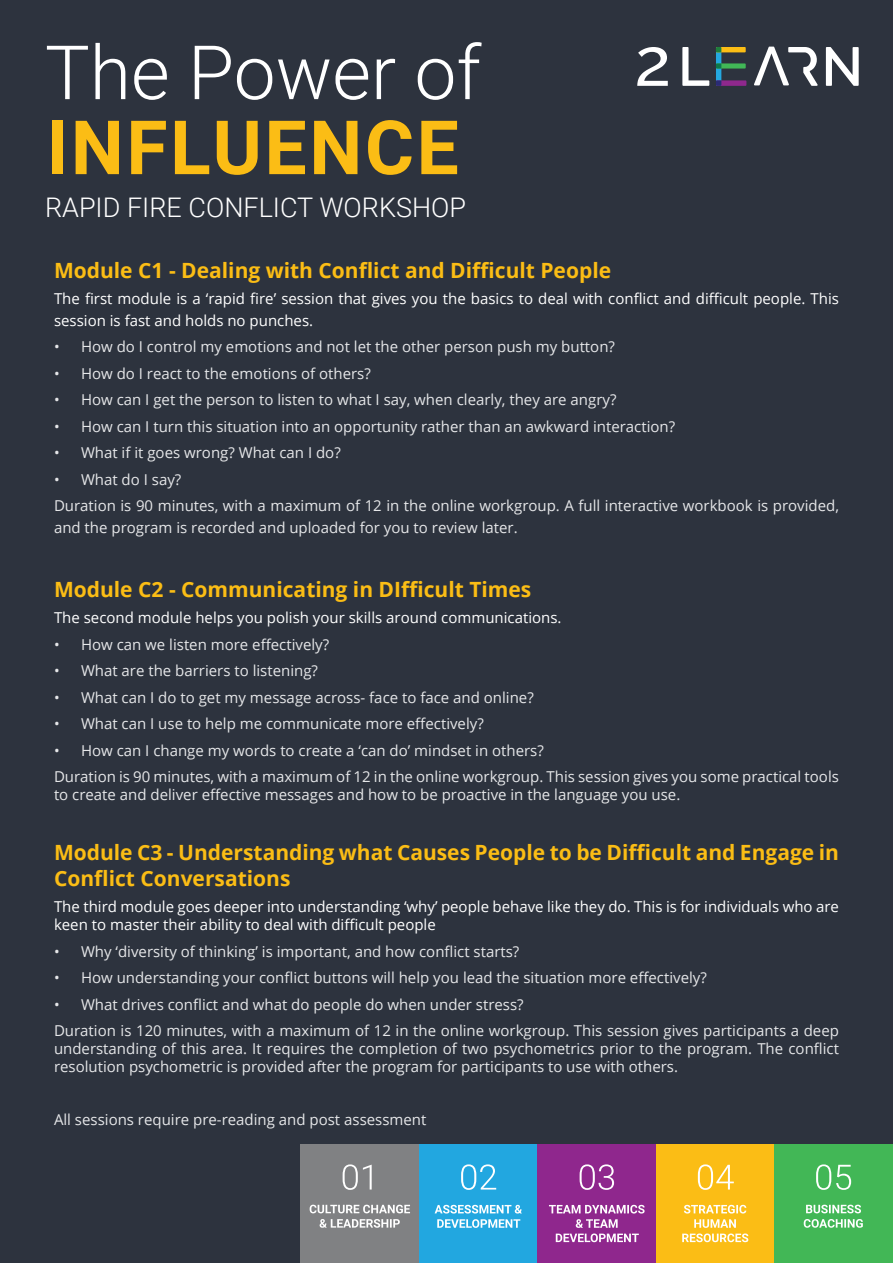
<style>
.page{position:relative;width:893px;height:1263px;background:#2d333e}
.page>*{position:absolute;margin:0;border:0;box-sizing:border-box;transform-origin:0 0}
.Title_3{font:300 75px "Roboto";color:#fff}
.Title_4{font:700 75px "Roboto";letter-spacing:.035em;color:#fbbd15}
.t1{font:300 27px "Roboto";color:#fff}
.service_3{font:700 21px/25.2px "Open Sans";color:#fbbd15}
.service_4{font:15px/18px "Open Sans";color:#e6e7e9}
.service_4-2{font:15px/21.6px "Open Sans";color:#fff}
</style>
<div class="page">
<div style="left:301px;top:1144px;width:118px;height:119px;background:#808183"></div>
<svg style="left:343px;top:1164px;width:29px;height:26px"></svg>
<svg style="left:320px;top:1219px;width:80px;height:9px"></svg>
<svg style="left:310px;top:1205px;width:100px;height:8px"></svg>
<div style="left:419px;top:1144px;width:119px;height:119px;background:#22a7e0"></div>
<svg style="left:461px;top:1164px;width:35px;height:26px"></svg>
<svg style="left:437px;top:1219px;width:83px;height:9px"></svg>
<svg style="left:435px;top:1205px;width:87px;height:8px"></svg>
<div style="left:538px;top:1144px;width:118px;height:119px;background:#8f278d"></div>
<svg style="left:580px;top:1164px;width:34px;height:26px"></svg>
<svg style="left:556px;top:1219px;width:83px;height:23px"></svg>
<svg style="left:549px;top:1205px;width:96px;height:8px"></svg>
<div style="left:656px;top:1144px;width:119px;height:119px;background:#fbbd15"></div>
<svg style="left:698px;top:1164px;width:36px;height:26px"></svg>
<svg style="left:682px;top:1219px;width:66px;height:23px"></svg>
<svg style="left:684px;top:1205px;width:62px;height:8px"></svg>
<div style="left:774px;top:1144px;width:119px;height:119px;background:#42b756"></div>
<svg style="left:816px;top:1164px;width:35px;height:26px"></svg>
<svg style="left:804px;top:1219px;width:59px;height:9px"></svg>
<svg style="left:806px;top:1205px;width:55px;height:8px"></svg>
<svg style="left:682px;top:47px;width:27px;height:39px"></svg>
<svg style="left:826px;top:47px;width:33px;height:39px"></svg>
<svg style="left:754px;top:47px;width:64px;height:39px"></svg>
<svg style="left:637px;top:47px;width:31px;height:39px"></svg>
<div style="left:716px;top:47px;width:5px;height:39px;background:#24a8e0"></div>
<div style="left:716px;top:80px;width:30px;height:6px;background:#8f288d"></div>
<svg style="left:716px;top:80px;width:5px;height:6px"></svg>
<div style="left:716px;top:47px;width:30px;height:5px;background:#fcbe15"></div>
<svg style="left:716px;top:47px;width:5px;height:5px"></svg>
<div style="left:716px;top:63px;width:30px;height:6px;background:#41b757"></div>
<svg style="left:716px;top:63px;width:5px;height:6px"></svg>
<p class="Title_3" style="left:45px;top:20px;width:438px">The Power of</p>
<p class="Title_4" style="left:46px;top:95px;width:414px">INFLUENCE</p>
<p class="t1" style="left:45px;top:189px;width:423px">RAPID FIRE CONFLICT WORKSHOP</p>
<p class="service_3" style="left:54px;top:257px;width:559px">Module C1 - Dealing with Conflict and Difficult People</p>
<p class="service_4-2" style="left:54px;top:287px;width:786px">The first module is a ‘rapid fire’ session that gives you the basics to deal with conflict and difficult people. This session is fast and holds no punches.</p>
<p class="service_4" style="left:54px;top:337px;width:562px">• How do I control my emotions and not let the other person push my button?</p>
<p class="service_4" style="left:54px;top:364px;width:318px">• How do I react to the emotions of others?</p>
<p class="service_4" style="left:54px;top:390px;width:564px">• How can I get the person to listen to what I say, when clearly, they are angry?</p>
<p class="service_4" style="left:54px;top:417px;width:623px">• How can I turn this situation into an opportunity rather than an awkward interaction?</p>
<p class="service_4" style="left:54px;top:443px;width:288px">• What if it goes wrong? What can I do?</p>
<p class="service_4" style="left:54px;top:470px;width:129px">• What do I say?</p>
<p class="service_4" style="left:54px;top:495px;width:786px;line-height:21.6px">Duration is 90 minutes, with a maximum of 12 in the online workgroup. A full interactive workbook is provided, and the program is recorded and uploaded for you to review later.</p>
<p class="service_3" style="left:54px;top:576px;width:479px">Module C2 - Communicating in DIfficult Times</p>
<p class="service_4-2" style="left:54px;top:607px;width:509px">The second module helps you polish your skills around communications.</p>
<p class="service_4" style="left:54px;top:635px;width:277px">• How can we listen more effectively?</p>
<p class="service_4" style="left:54px;top:661px;width:265px">• What are the barriers to listening?</p>
<p class="service_4" style="left:54px;top:688px;width:481px">• What can I do to get my message across- face to face and online?</p>
<p class="service_4" style="left:54px;top:714px;width:431px">• What can I use to help me communicate more effectively?</p>
<p class="service_4" style="left:54px;top:741px;width:491px">• How can I change my words to create a ‘can do’ mindset in others?</p>
<p class="service_4" style="left:54px;top:767px;width:786px">Duration is 90 minutes, with a maximum of 12 in the online workgroup. This session gives you some practical tools to create and deliver effective messages and how to be proactive in the language you use.</p>
<p class="service_3" style="left:54px;top:840px;width:786px">Module C3 - Understanding what Causes People to be Difficult and Engage in<br>Conflict Conversations</p>
<p class="service_4-2" style="left:54px;top:897px;width:786px;line-height:18px">The third module goes deeper into understanding ‘why’ people behave like they do. This is for individuals who are keen to master their ability to deal with difficult people</p>
<p class="service_4" style="left:54px;top:942px;width:467px">• Why ‘diversity of thinking’ is important, and how conflict starts?</p>
<p class="service_4" style="left:54px;top:968px;width:654px">• How understanding your conflict buttons will help you lead the situation more effectively?</p>
<p class="service_4" style="left:54px;top:995px;width:471px">• What drives conflict and what do people do when under stress?</p>
<p class="service_4" style="left:54px;top:1021px;width:786px;text-align:justify">Duration is 120 minutes, with a maximum of 12 in the online workgroup. This session gives participants a deep understanding of this area. It requires the completion of two psychometrics prior to the program. The conflict resolution psychometric is provided after the program for participants to use with others.</p>
<p class="service_4" style="left:54px;top:1110px;width:374px">All sessions require pre-reading and post assessment</p>
</div>
